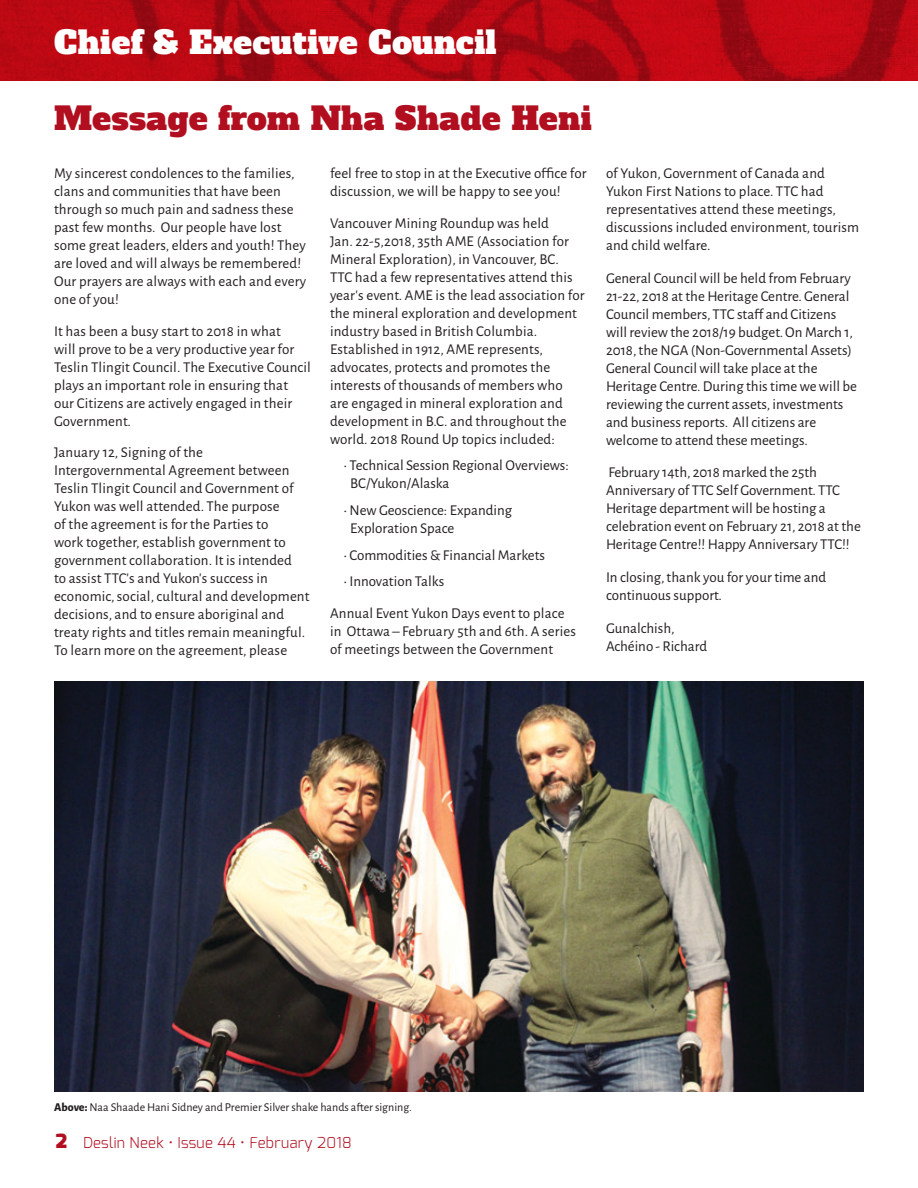
<style>
.page{position:relative;width:918px;height:1188px;background:#fff}
.page>*{position:absolute;margin:0;border:0;box-sizing:border-box;transform-origin:0 0}
.t1{font:31.5px "Alfa Slab One";letter-spacing:.02em;color:#b10f1f}
.t2{font:31.5px "Alfa Slab One";letter-spacing:.02em;color:#fff}
.t3{font:15px/18px "Alegreya Sans";letter-spacing:.01em;color:#231f20}
.t4{font:300 15px "Exo";letter-spacing:.02em;color:#b10f1f}
.t5{font:12px "Alegreya Sans";color:#231f20}
.s1{font-weight:800}
.s2{font-weight:900;font-size:19.5px}
</style>
<div class="page">
<img style="left:0;top:0;width:918px;height:81px">
<img style="left:54px;top:681px;width:810px;height:411px">
<p class="t2" style="left:54px;top:22px;width:444px">Chief &amp; Executive Council</p>
<p class="t1" style="left:54px;top:98px;width:539px">Message from Nha Shade Heni</p>
<p class="t3" style="left:54px;top:164px;width:254px">My sincerest condolences to the families, clans and communities that have been through so much pain and sadness these past few months. Our people have lost some great leaders, elders and youth! They are loved and will always be remembered!<br>Our prayers are always with each and every one of you!</p>
<p class="t3" style="left:54px;top:321px;width:258px">It has been a busy start to 2018 in what<br>will prove to be a very productive year for Teslin Tlingit Council. The Executive Council plays an important role in ensuring that our Citizens are actively engaged in their Government.</p>
<p class="t3" style="left:54px;top:443px;width:257px">January 12, Signing of the Intergovernmental Agreement between Teslin Tlingit Council and Government of Yukon was well attended. The purpose<br>of the agreement is for the Parties to<br>work together, establish government to government collaboration. It is intended<br>to assist TTC’s and Yukon’s success in economic, social, cultural and development decisions, and to ensure aboriginal and treaty rights and titles remain meaningful.<br>To learn more on the agreement, please</p>
<p class="t3" style="left:330px;top:164px;width:258px">feel free to stop in at the Executive office for discussion, we will be happy to see you!</p>
<p class="t3" style="left:330px;top:213px;width:256px">Vancouver Mining Roundup was held<br>Jan. 22-5,2018, 35th AME (Association for Mineral Exploration), in Vancouver, BC.<br>TTC had a few representatives attend this year’s event. AME is the lead association for the mineral exploration and development industry based in British Columbia.<br>Established in 1912, AME represents, advocates, protects and promotes the interests of thousands of members who are engaged in mineral exploration and development in B.C. and throughout the world. 2018 Round Up topics included:</p>
<p class="t3" style="left:350px;top:456px;width:220px;text-indent:-7px">• Technical Session Regional Overviews:<br>BC/Yukon/Alaska</p>
<p class="t3" style="left:350px;top:500px;width:163px;text-indent:-7px">• New Geoscience: Expanding<br>Exploration Space</p>
<p class="t3" style="left:344px;top:545px;width:203px">• Commodities &amp; Financial Markets</p>
<p class="t3" style="left:344px;top:572px;width:102px">• Innovation Talks</p>
<p class="t3" style="left:330px;top:603px;width:248px">Annual Event Yukon Days event to place in Ottawa – February 5th and 6th. A series of meetings between the Government</p>
<p class="t3" style="left:606px;top:164px;width:255px">of Yukon, Government of Canada and Yukon First Nations to place. TTC had representatives attend these meetings, discussions included environment, tourism and child welfare.</p>
<p class="t3" style="left:606px;top:268px;width:253px">General Council will be held from February 21-22, 2018 at the Heritage Centre. General Council members, TTC staff and Citizens will review the 2018/19 budget. On March 1, 2018, the NGA (Non-Governmental Assets)<br>General Council will take place at the Heritage Centre. During this time we will be reviewing the current assets, investments and business reports. All citizens are welcome to attend these meetings.</p>
<p class="t3" style="left:606px;top:463px;width:256px">February 14th, 2018 marked the 25th Anniversary of TTC Self Government. TTC Heritage department will be hosting a celebration event on February 21, 2018 at the Heritage Centre!! Happy Anniversary TTC!!</p>
<p class="t3" style="left:606px;top:567px;width:222px">In closing, thank you for your time and continuous support.</p>
<p class="t3" style="left:606px;top:618px;width:103px">Gunalchish,<br>Achéino - Richard</p>
<p class="t5" style="left:54px;top:1099px;width:359px"><span class="s1">Above:</span> Naa Shaade Hani Sidney and Premier Silver shake hands after signing.</p>
<p class="t4" style="left:56px;top:1133px;width:297px"><span class="s2">2</span> Deslin Neek • Issue 44 • February 2018</p>
</div>
